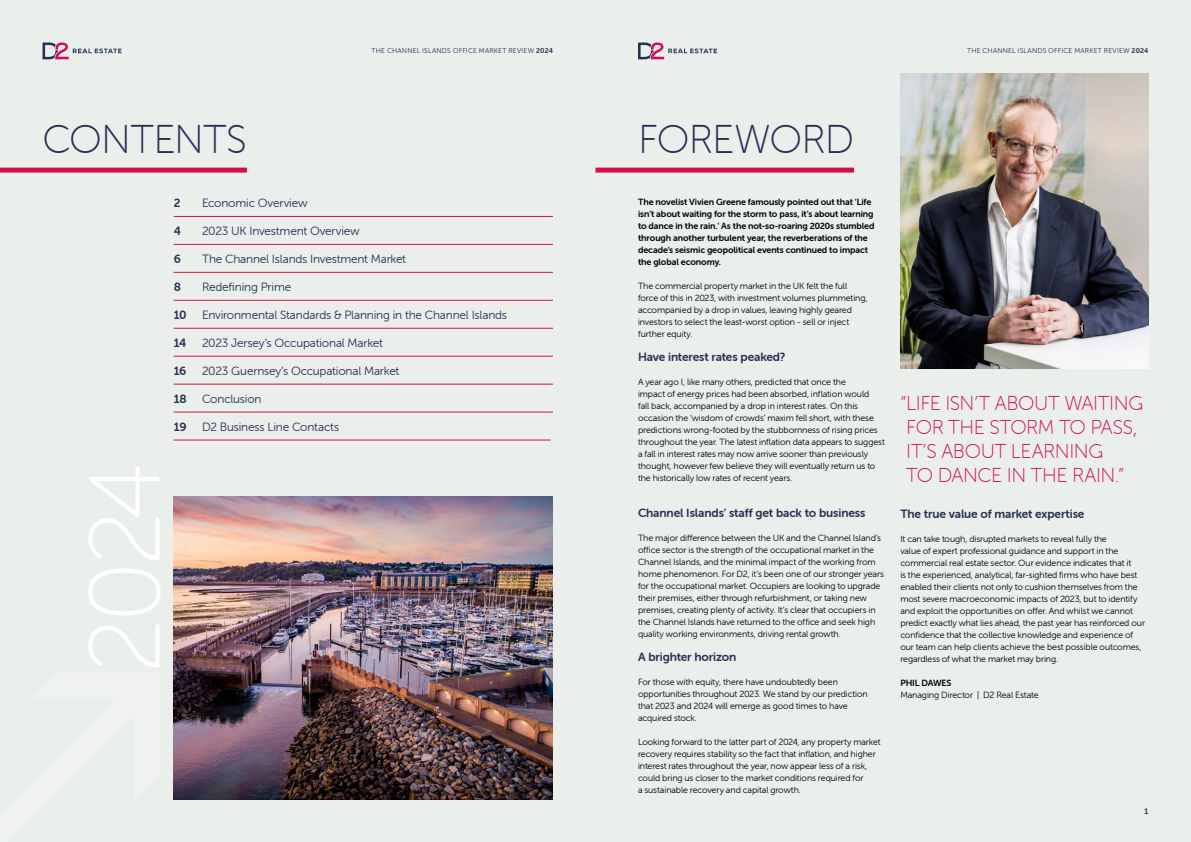
<style>
.page{position:relative;width:1191px;height:842px;background:#eaefec}
.page>*{position:absolute;margin:0;border:0;box-sizing:border-box;transform-origin:0 0}
.t1{font:100px "Museo Sans Rounded 100";color:#fff}
.t2{font:40px "Museo Sans Rounded 100";letter-spacing:-.015em;color:#253052}
.t3{font:20px/24px "Museo Sans Rounded 100";letter-spacing:-.02em;color:#d30e4b}
.t4{font:12px "Museo Sans Rounded 300";letter-spacing:-.015em;color:#253052}
.t5{font:12px "Museo Sans Rounded 700";letter-spacing:-.01em;color:#253052}
.t6{font:9px/12px "Museo Sans Rounded 300";letter-spacing:-.01em;color:#000}
.t7{font:9px/12px "Museo Sans Rounded 700";letter-spacing:-.01em;color:#000}
.t8{font:8px "Museo Sans Rounded 700";color:#253052}
.t9{font:7px "Museo Sans Rounded 300";letter-spacing:.03em;color:#253052}
.s1{font-family:"Museo Sans Rounded 700"}
</style>
<div class="page">
<hr style="left:167px;top:0;width:1px;height:842px;background:#fff">
<hr style="left:297px;top:0;width:1px;height:842px;background:#fff">
<hr style="left:428px;top:0;width:1px;height:842px;background:#fff">
<hr style="left:762px;top:0;width:1px;height:842px;background:#fff">
<hr style="left:893px;top:0;width:1px;height:842px;background:#fff">
<hr style="left:1024px;top:0;width:1px;height:842px;background:#fff">
<svg style="left:638px;top:43px;width:79px;height:16px"></svg>
<svg style="left:43px;top:43px;width:79px;height:16px"></svg>
<div style="left:595px;top:168px;width:259px;height:5px;background:#d30e4b"></div>
<img style="left:900px;top:74px;width:248px;height:295px">
<div style="left:0;top:168px;width:247px;height:5px;background:#d30e4b"></div>
<hr style="left:174px;top:216px;width:379px;height:1px;background:#d30e4b">
<hr style="left:174px;top:244px;width:379px;height:1px;background:#d30e4b">
<hr style="left:174px;top:272px;width:379px;height:1px;background:#d30e4b">
<hr style="left:174px;top:300px;width:379px;height:1px;background:#d30e4b">
<hr style="left:174px;top:356px;width:379px;height:1px;background:#d30e4b">
<hr style="left:174px;top:412px;width:379px;height:1px;background:#d30e4b">
<hr style="left:174px;top:440px;width:376px;height:1px;background:#d30e4b">
<hr style="left:174px;top:328px;width:379px;height:1px;background:#d30e4b">
<hr style="left:174px;top:384px;width:379px;height:1px;background:#d30e4b">
<img style="left:174px;top:496px;width:379px;height:303px">
<h2 class="t2" style="left:43px;top:118px;width:206px">CONTENTS</h2>
<p class="t9" style="left:371px;top:47px;width:183px">THE CHANNEL ISLANDS OFFICE MARKET REVIEW <span class="s1">2024</span></p>
<p class="t9" style="left:967px;top:47px;width:183px">THE CHANNEL ISLANDS OFFICE MARKET REVIEW <span class="s1">2024</span></p>
<h2 class="t2" style="left:638px;top:118px;width:217px">FOREWORD</h2>
<h3 class="t5" style="left:174px;top:197px;width:8px">2</h3>
<h3 class="t4" style="left:202px;top:197px;width:107px">Economic Overview</h3>
<h3 class="t5" style="left:174px;top:225px;width:9px">4</h3>
<h3 class="t4" style="left:202px;top:225px;width:159px">2023 UK Investment Overview</h3>
<h3 class="t5" style="left:174px;top:253px;width:9px">6</h3>
<h3 class="t4" style="left:202px;top:253px;width:206px">The Channel Islands Investment Market</h3>
<h3 class="t5" style="left:174px;top:281px;width:9px">8</h3>
<h3 class="t4" style="left:202px;top:281px;width:91px">Redefining Prime</h3>
<h3 class="t5" style="left:174px;top:309px;width:15px">10</h3>
<h3 class="t4" style="left:202px;top:309px;width:306px">Environmental Standards &amp; Planning in the Channel Islands</h3>
<h3 class="t5" style="left:174px;top:337px;width:14px">14</h3>
<h3 class="t4" style="left:202px;top:337px;width:182px">2023 Jersey’s Occupational Market</h3>
<h3 class="t5" style="left:174px;top:365px;width:14px">16</h3>
<h3 class="t4" style="left:202px;top:365px;width:199px">2023 Guernsey’s Occupational Market</h3>
<h3 class="t5" style="left:174px;top:393px;width:14px">18</h3>
<h3 class="t4" style="left:202px;top:393px;width:61px">Conclusion</h3>
<h3 class="t5" style="left:174px;top:421px;width:14px">19</h3>
<h3 class="t4" style="left:202px;top:421px;width:139px">D2 Business Line Contacts</h3>
<h1 class="t1" style="left:72px;top:673px;width:212px;rotate:-90deg">2024</h1>
<p class="t7" style="left:638px;top:196px;width:238px">The novelist Vivien Greene famously pointed out that ‘Life isn’t about waiting for the storm to pass, it’s about learning to dance in the rain.’ As the not-so-roaring 2020s stumbled through another turbulent year, the reverberations of the decade’s seismic geopolitical events continued to impact the global economy.</p>
<p class="t6" style="left:638px;top:280px;width:231px">The commercial property market in the UK felt the full force of this in 2023, with investment volumes plummeting, accompanied by a drop in values, leaving highly geared investors to select the least-worst option - sell or inject further equity.</p>
<h3 class="t5" style="left:638px;top:350px;width:149px">Have interest rates peaked?</h3>
<p class="t6" style="left:638px;top:376px;width:248px">A year ago I, like many others, predicted that once the<br>impact of energy prices had been absorbed, inflation would<br>fall back, accompanied by a drop in interest rates. On this occasion the ‘wisdom of crowds’ maxim fell short, with these predictions wrong-footed by the stubbornness of rising prices throughout the year. The latest inflation data appears to suggest a fall in interest rates may now arrive sooner than previously thought, however few believe they will eventually return us to the historically low rates of recent years.</p>
<h3 class="t5" style="left:638px;top:506px;width:229px">Channel Islands’ staff get back to business</h3>
<p class="t6" style="left:638px;top:532px;width:247px">The major difference between the UK and the Channel Island’s office sector is the strength of the occupational market in the Channel Islands, and the minimal impact of the working from home phenomenon. For D2, it’s been one of our stronger years for the occupational market. Occupiers are looking to upgrade their premises, either through refurbishment, or taking new premises, creating plenty of activity. It’s clear that occupiers in the Channel Islands have returned to the office and seek high quality working environments, driving rental growth.</p>
<h3 class="t5" style="left:638px;top:650px;width:100px">A brighter horizon</h3>
<p class="t6" style="left:638px;top:676px;width:231px">For those with equity, there have undoubtedly been opportunities throughout 2023. We stand by our prediction that 2023 and 2024 will emerge as good times to have acquired stock.</p>
<p class="t6" style="left:638px;top:736px;width:244px">Looking forward to the latter part of 2024, any property market recovery requires stability so the fact that inflation, and higher interest rates throughout the year, now appear less of a risk, could bring us closer to the market conditions required for<br>a sustainable recovery and capital growth.</p>
<h3 class="t3" style="left:900px;top:392px;width:244px">“LIFE ISN’T ABOUT WAITING<br>FOR THE STORM TO PASS,<br>IT’S ABOUT LEARNING<br>TO DANCE IN THE RAIN.”</h3>
<h3 class="t5" style="left:900px;top:507px;width:186px">The true value of market expertise</h3>
<p class="t6" style="left:900px;top:533px;width:246px">It can take tough, disrupted markets to reveal fully the<br>value of expert professional guidance and support in the commercial real estate sector. Our evidence indicates that it<br>is the experienced, analytical, far-sighted firms who have best enabled their clients not only to cushion themselves from the most severe macroeconomic impacts of 2023, but to identify and exploit the opportunities on offer. And whilst we cannot predict exactly what lies ahead, the past year has reinforced our confidence that the collective knowledge and experience of our team can help clients achieve the best possible outcomes, regardless of what the market may bring.</p>
<p class="t7" style="left:900px;top:677px;width:53px">PHIL DAWES</p>
<p class="t6" style="left:900px;top:689px;width:140px">Managing Director | D2 Real Estate</p>
<p class="t8" style="left:1144px;top:806px;width:5px">1</p>
</div>
